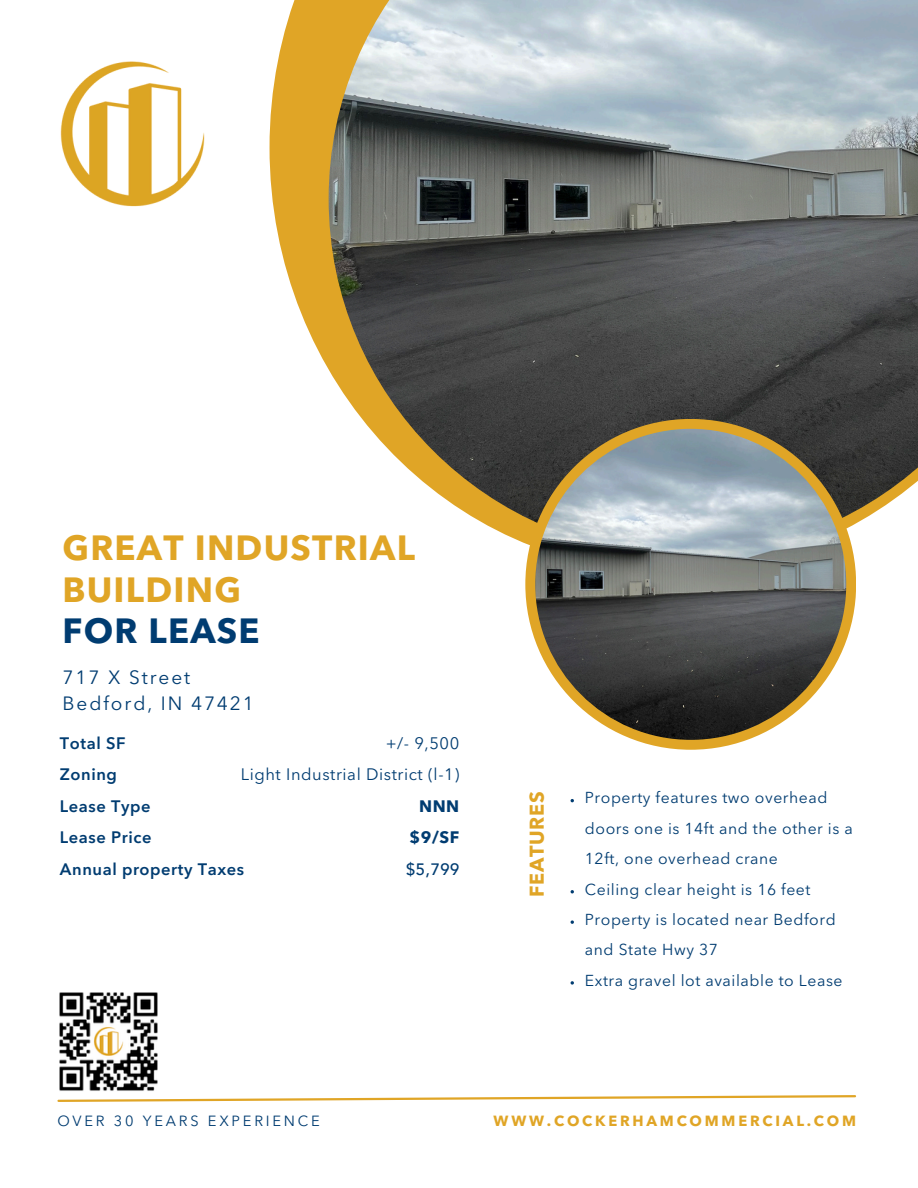
<style>
.page{position:relative;width:918px;height:1188px;background:#fff}
.page>*{position:absolute;margin:0;border:0;box-sizing:border-box;transform-origin:0 0}
.t1{font:700 34.65px/41.7px "Avenir Next LT Pro";letter-spacing:.035em;color:#e0a526}
.t2{font:700 19.8px "Avenir Next LT Pro";letter-spacing:.035em;color:#e0a526}
.t3{font:19.05px/25.8px "Avenir Next LT Pro";letter-spacing:.1em;color:#003c71}
.t4{font:600 16.5px/31.5px "Avenir Next LT Pro";letter-spacing:.035em;color:#003c71}
.t5{font:16.5px/31.5px "Avenir Next LT Pro";letter-spacing:.035em;color:#003c71;text-align:right}
.t6{font:15.75px/30.3px "Avenir Next LT Pro";letter-spacing:.035em;color:#003c71}
.t7{font:700 14.7px "Avenir Next LT Pro";letter-spacing:.19em;color:#e0a526}
.t8{font:14.7px "Avenir Next LT Pro";letter-spacing:.19em;color:#003c71}
.s1{color:#003c71}
.s2{font-weight:700}
.s3{font-family:"Avenir LT Pro";font-weight:500}
</style>
<div class="page">
<svg style="left:270px;top:0;width:586px;height:572px"></svg>
<img style="left:329px;top:0;width:589px;height:555px">
<div style="left:525px;top:419px;width:331px;height:331px;background:#e0a526;border-radius:50%"></div>
<img style="left:535px;top:429px;width:311px;height:311px;border-radius:50%">
<svg style="left:57px;top:1095px;width:800px;height:7px"></svg>
<img style="left:60px;top:61px;width:145px;height:146px">
<svg style="left:571px;top:920px;width:3px;height:4px"></svg>
<svg style="left:571px;top:981px;width:3px;height:4px"></svg>
<img style="left:60px;top:992px;width:98px;height:99px">
<p class="t1" style="left:63px;top:530px;width:354px">GREAT INDUSTRIAL<br>BUILDING<br><span class="s1">FOR LEASE</span></p>
<h5 class="t3" style="left:63px;top:666px;width:193px">717 X Street<br>Bedford, IN 47421</h5>
<h4 class="t4" style="left:60px;top:729px;width:186px">Total SF<br>Zoning<br>Lease Type<br>Lease Price<br>Annual property Taxes</h4>
<p class="t5" style="left:241px;top:729px;width:220px">+/- 9,500<br>Light Industrial District (l-1)<br><span class="s2">NNN<br>$9/SF<br></span><span class="s3">$5,799</span></p>
<p class="t2" style="left:529px;top:897px;width:107px;rotate:-90deg">FEATURES</p>
<p class="t6" style="left:585px;top:784px;width:269px">Property features two overhead doors one is 14ft and the other is a<br>12ft, one overhead crane</p>
<p class="t6" style="left:585px;top:875px;width:227px">Ceiling clear height is 16 feet</p>
<p class="t6" style="left:585px;top:906px;width:252px">Property is located near Bedford and State Hwy 37</p>
<p class="t6" style="left:585px;top:967px;width:259px">Extra gravel lot available to Lease</p>
<h1 class="t8" style="left:57px;top:1115px;width:264px">OVER 30 YEARS EXPERIENCE</h1>
<h3 class="t7" style="left:494px;top:1115px;width:364px">WWW.COCKERHAMCOMMERCIAL.COM</h3>
</div>
